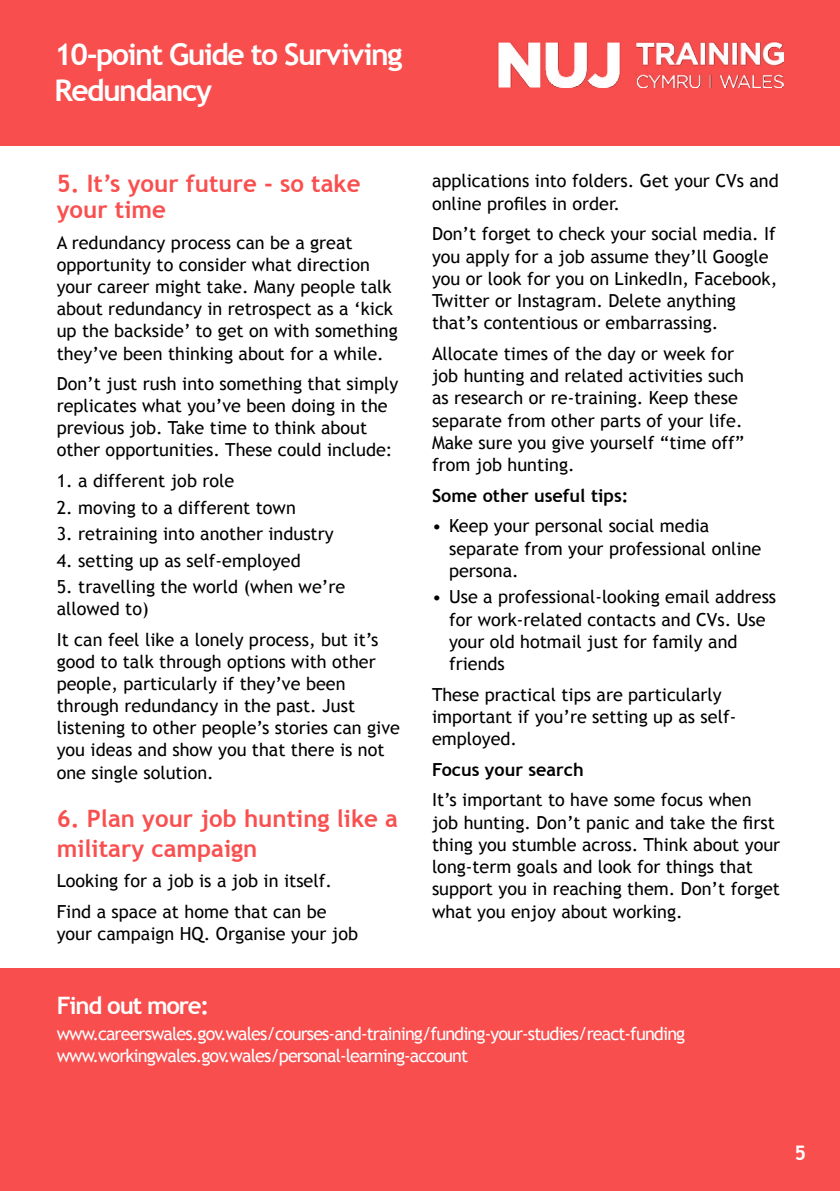
<style>
.page{position:relative;width:840px;height:1191px;background:#fff}
.page>*{position:absolute;margin:0;border:0;box-sizing:border-box;transform-origin:0 0}
.t1{font:700 30px/36px "Trebuchet MS";letter-spacing:-.05em;color:#fff}
.t2{font:700 24px/26.6px "Trebuchet MS";color:#f94f4f}
.t3{font:700 24px "Trebuchet MS";letter-spacing:-.05em;color:#fff}
.t4{font:700 20px "Trebuchet MS";color:#fff}
.t5{font:18px/22.2px "Trebuchet MS";color:#000}
.t6{font:18px/21.6px "Trebuchet MS";letter-spacing:-.05em;color:#fff}
.t7{font:700 18px "Trebuchet MS";color:#000}
</style>
<div class="page">
<div style="left:0;top:968px;width:839px;height:223px;background:#f84e4e"></div>
<div style="left:0;top:0;width:839px;height:146px;background:#f84e4e"></div>
<img style="left:497px;top:41px;width:285px;height:47px">
<h1 class="t1" style="left:54px;top:36px;width:349px">10-point Guide to Surviving<br>Redundancy</h1>
<h2 class="t2" style="left:57px;top:170px;width:305px">5. It’s your future - so take your time</h2>
<p class="t5" style="left:57px;top:232px;width:342px">A redundancy process can be a great opportunity to consider what direction your career might take. Many people talk about redundancy in retrospect as a ‘kick up the backside’ to get on with something they’ve been thinking about for a while.</p>
<p class="t5" style="left:57px;top:373px;width:343px">Don’t just rush into something that simply replicates what you’ve been doing in the previous job. Take time to think about other opportunities. These could include:</p>
<p class="t5" style="left:57px;top:470px;width:179px">1. a different job role</p>
<p class="t5" style="left:57px;top:496px;width:240px">2. moving to a different town</p>
<p class="t5" style="left:57px;top:523px;width:278px">3. retraining into another industry</p>
<p class="t5" style="left:57px;top:549px;width:245px">4. setting up as self-employed</p>
<p class="t5" style="left:57px;top:576px;width:290px">5. travelling the world (when we’re allowed to)</p>
<p class="t5" style="left:57px;top:628px;width:344px">It can feel like a lonely process, but it’s good to talk through options with other people, particularly if they’ve been through redundancy in the past. Just listening to other people’s stories can give you ideas and show you that there is not one single solution.</p>
<h2 class="t2" style="left:57px;top:804px;width:342px;line-height:29.4px">6. Plan your job hunting like a military campaign</h2>
<p class="t5" style="left:57px;top:865px;width:276px;line-height:30.6px">Looking for a job is a job in itself.<br>Find a space at home that can be</p>
<p class="t5" style="left:57px;top:922px;width:303px">your campaign HQ. Organise your job</p>
<p class="t5" style="left:432px;top:170px;width:348px">applications into folders. Get your CVs and online profiles in order.</p>
<p class="t5" style="left:432px;top:223px;width:346px">Don’t forget to check your social media. If you apply for a job assume they’ll Google you or look for you on LinkedIn, Facebook, Twitter or Instagram. Delete anything that’s contentious or embarrassing.</p>
<p class="t5" style="left:432px;top:342px;width:313px">Allocate times of the day or week for job hunting and related activities such as research or re-training. Keep these separate from other parts of your life.<br>Make sure you give yourself “time off” from job hunting.</p>
<p class="t7" style="left:432px;top:484px;width:198px">Some other useful tips:</p>
<p class="t5" style="left:449px;top:515px;width:313px;text-indent:-17px">• Keep your personal social media separate from your professional online persona.</p>
<p class="t5" style="left:449px;top:586px;width:328px;text-indent:-17px">• Use a professional-looking email address for work-related contacts and CVs. Use your old hotmail just for family and friends</p>
<p class="t5" style="left:432px;top:683px;width:306px">These practical tips are particularly important if you’re setting up as self&shy;employed.</p>
<p class="t7" style="left:432px;top:758px;width:153px">Focus your search</p>
<p class="t5" style="left:432px;top:789px;width:349px">It’s important to have some focus when job hunting. Don’t panic and take the first thing you stumble across. Think about your long-term goals and look for things that support you in reaching them. Don’t forget what you enjoy about working.</p>
<h2 class="t3" style="left:57px;top:990px;width:154px">Find out more:</h2>
<p class="t6" style="left:57px;top:1023px;width:629px">www.careerswales.gov.wales/courses-and-training/funding-your-studies/react-funding www.workingwales.gov.wales/personal-learning-account</p>
<p class="t4" style="left:794px;top:1140px;width:13px">5</p>
</div>
